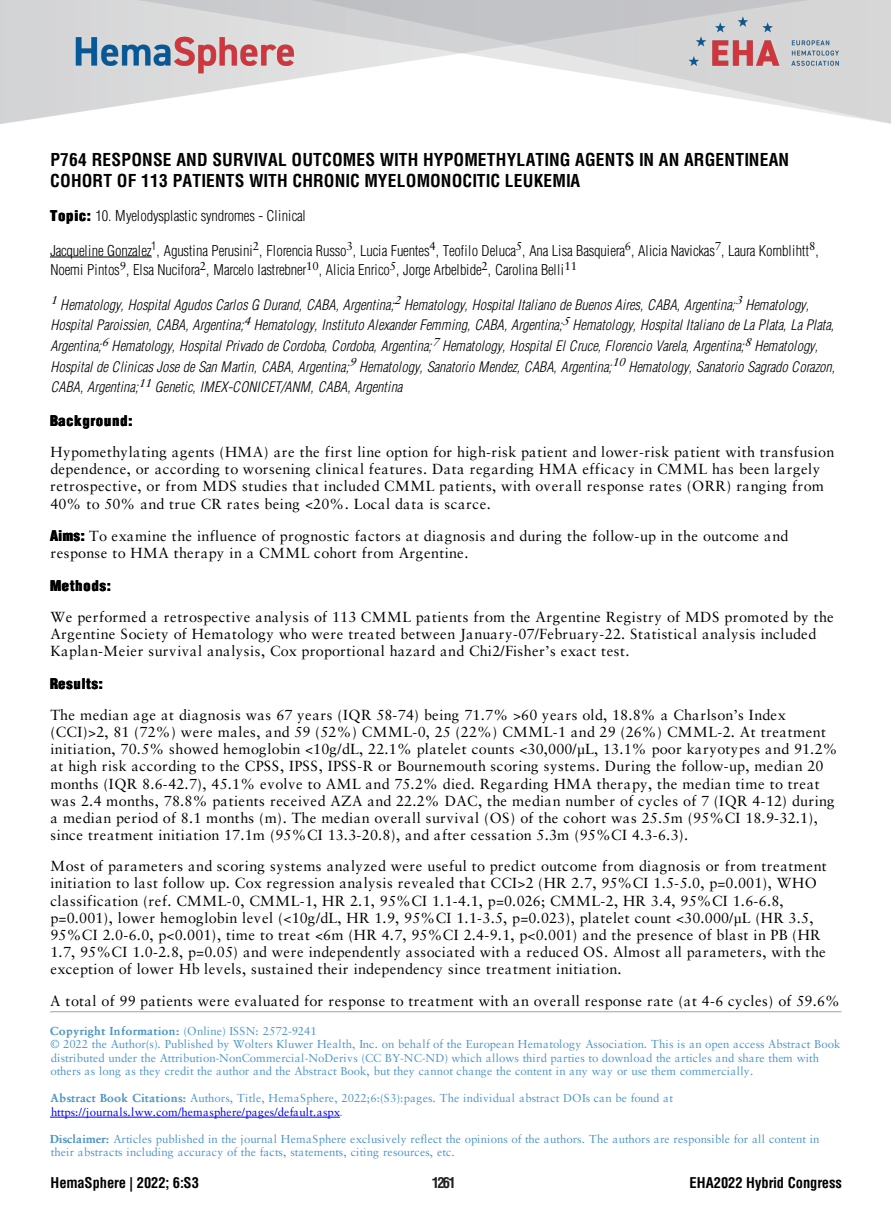
<style>
.page{position:relative;width:891px;height:1215px;background:#fff}
.page>*{position:absolute;margin:0;border:0;box-sizing:border-box;transform-origin:0 0}
.t1{font:700 condensed 21.6px/21.6px "Helvetica LT Std Cond";letter-spacing:.01em;color:#000}
.t2{font:italic 300 condensed 18px/20.7px "Helvetica LT Std Cond";color:#000}
.t3{font:300 condensed 18px/35.1px "Helvetica LT Std Cond";letter-spacing:-.01em;color:#000}
.t4{font:700 condensed 18px "Helvetica LT Std Cond";letter-spacing:-.005em;color:#000}
.t5{font:900 condensed 18px "Helvetica LT Std Cond Blk";letter-spacing:.05em;color:#000}
.t6{font:17.1px/17.1px "Sabon LT Std Roman";letter-spacing:.025em;color:#000}
.t7{font:700 condensed 14.7px "Helvetica LT Std";color:#231f20}
.t8{font:13.5px/13.5px "Sabon LT Std Roman";color:#4f96c6}
.t9{font:13.5px/13.5px "Sabon LT Std Roman";letter-spacing:.02em;color:#4f96c6}
.s1{font-family:"Helvetica LT Std Cond Blk";font-weight:900}
.s2{font-style:normal}
.s3{font-family:"Helvetica LT Std Cond Blk";font-weight:900;font-stretch:condensed;font-size:18px}
.s4{color:#00e}
</style>
<div class="page">
<hr style="left:50px;top:257px;width:101px;height:1px;background:#000">
<img style="left:0;top:0;width:891px;height:124px">
<svg style="left:50px;top:1011px;width:792px;height:2px;background:#cfcfcf"></svg>
<hr style="left:50px;top:1117px;width:289px;height:1px;background:#00e">
<p class="t1" style="left:50px;top:150px;width:740px">P764 RESPONSE AND SURVIVAL OUTCOMES WITH HYPOMETHYLATING AGENTS IN AN ARGENTINEAN<br>COHORT OF 113 PATIENTS WITH CHRONIC MYELOMONOCITIC LEUKEMIA</p>
<p class="t3" style="left:50px;top:199px;width:770px"><span class="s1">Topic:</span> 10. Myelodysplastic syndromes - Clinical<br>Jacqueline Gonzalez<sup>1</sup>, Agustina Perusini<sup>2</sup>, Florencia Russo<sup>3</sup>, Lucia Fuentes<sup>4</sup>, Teofilo Deluca<sup>5</sup>, Ana Lisa Basquiera<sup>6</sup>, Alicia Navickas<sup>7</sup>, Laura Kornblihtt<sup>8</sup>,</p>
<p class="t2" style="left:50px;top:254px;width:760px;line-height:34.2px"><span class="s2">Noemi Pintos</span><sup>9</sup><span class="s2">, Elsa Nucifora</span><sup>2</sup><span class="s2">, Marcelo Iastrebner</span><sup>10</sup><span class="s2">, Alicia Enrico</span><sup>5</sup><span class="s2">, Jorge Arbelbide</span><sup>2</sup><span class="s2">, Carolina Belli</span><sup>11<br></sup><sup>1</sup>Hematology, Hospital Agudos Carlos G Durand, CABA, Argentina;<sup>2</sup>Hematology, Hospital Italiano de Buenos Aires, CABA, Argentina;<sup>3</sup>Hematology,</p>
<p class="t2" style="left:50px;top:316px;width:786px">Hospital Paroissien, CABA, Argentina;<sup>4</sup>Hematology, Instituto Alexander Femming, CABA, Argentina;<sup>5</sup>Hematology, Hospital Italiano de La Plata, La Plata, Argentina;<sup>6</sup>Hematology, Hospital Privado de Cordoba, Cordoba, Argentina;<sup>7</sup>Hematology, Hospital El Cruce, Florencio Varela, Argentina;<sup>8</sup>Hematology, Hospital de Clinicas Jose de San Martin, CABA, Argentina;<sup>9</sup>Hematology, Sanatorio Mendez, CABA, Argentina;<sup>10</sup>Hematology, Sanatorio Sagrado Corazon, CABA, Argentina;<sup>11</sup>Genetic, IMEX-CONICET/ANM, CABA, Argentina</p>
<p class="t5" style="left:50px;top:415px;width:84px">Background:</p>
<p class="t6" style="left:50px;top:445px;width:786px">Hypomethylating agents (HMA) are the first line option for high-risk patient and lower-risk patient with transfusion dependence, or according to worsening clinical features. Data regarding HMA efficacy in CMML has been largely retrospective, or from MDS studies that included CMML patients, with overall response rates (ORR) ranging from 40% to 50% and true CR rates being &lt;20%. Local data is scarce.</p>
<p class="t6" style="left:50px;top:529px;width:740px"><span class="s3">Aims:</span> To examine the influence of prognostic factors at diagnosis and during the follow-up in the outcome and response to HMA therapy in a CMML cohort from Argentine.</p>
<p class="t5" style="left:50px;top:579px;width:62px">Methods:</p>
<p class="t6" style="left:50px;top:610px;width:785px">We performed a retrospective analysis of 113 CMML patients from the Argentine Registry of MDS promoted by the<br>Argentine Society of Hematology who were treated between January-07/February-22. Statistical analysis included<br>Kaplan-Meier survival analysis, Cox proportional hazard and Chi2/Fisher’s exact test.</p>
<p class="t5" style="left:50px;top:678px;width:54px">Results:</p>
<p class="t6" style="left:50px;top:708px;width:789px">The median age at diagnosis was 67 years (IQR 58-74) being 71.7% &gt;60 years old, 18.8% a Charlson’s Index (CCI)&gt;2, 81 (72%) were males, and 59 (52%) CMML-0, 25 (22%) CMML-1 and 29 (26%) CMML-2. At treatment initiation, 70.5% showed hemoglobin &lt;10g/dL, 22.1% platelet counts &lt;30,000/µL, 13.1% poor karyotypes and 91.2% at high risk according to the CPSS, IPSS, IPSS-R or Bournemouth scoring systems. During the follow-up, median 20 months (IQR 8.6-42.7), 45.1% evolve to AML and 75.2% died. Regarding HMA therapy, the median time to treat was 2.4 months, 78.8% patients received AZA and 22.2% DAC, the median number of cycles of 7 (IQR 4-12) during a median period of 8.1 months (m). The median overall survival (OS) of the cohort was 25.5m (95%CI 18.9-32.1), since treatment initiation 17.1m (95%CI 13.3-20.8), and after cessation 5.3m (95%CI 4.3-6.3).</p>
<p class="t6" style="left:50px;top:859px;width:778px">Most of parameters and scoring systems analyzed were useful to predict outcome from diagnosis or from treatment initiation to last follow up. Cox regression analysis revealed that CCI&gt;2 (HR 2.7, 95%CI 1.5-5.0, p=0.001), WHO classification (ref. CMML-0, CMML-1, HR 2.1, 95%CI 1.1-4.1, p=0.026; CMML-2, HR 3.4, 95%CI 1.6-6.8, p=0.001), lower hemoglobin level (&lt;10g/dL, HR 1.9, 95%CI 1.1-3.5, p=0.023), platelet count &lt;30.000/µL (HR 3.5, 95%CI 2.0-6.0, p&lt;0.001), time to treat &lt;6m (HR 4.7, 95%CI 2.4-9.1, p&lt;0.001) and the presence of blast in PB (HR 1.7, 95%CI 1.0-2.8, p=0.05) and were independently associated with a reduced OS. Almost all parameters, with the exception of lower Hb levels, sustained their independency since treatment initiation.</p>
<p class="t6" style="left:50px;top:993px;width:791px">A total of 99 patients were evaluated for response to treatment with an overall response rate (at 4-6 cycles) of 59.6%</p>
<p class="t8" style="left:50px;top:1025px;width:792px">Copyright Information: (Online) ISSN: 2572-9241<br>© 2022 the Author(s). Published by Wolters Kluwer Health, Inc. on behalf of the European Hematology Association. This is an open access Abstract Book distributed under the Attribution-NonCommercial-NoDerivs (CC BY-NC-ND) which allows third parties to download the articles and share them with others as long as they credit the author and the Abstract Book, but they cannot change the content in any way or use them commercially.</p>
<p class="t9" style="left:50px;top:1092px;width:624px">Abstract Book Citations: Authors, Title, HemaSphere, 2022;6:(S3):pages. The individual abstract DOIs can be found at <span class="s4">https://journals.lww.com/hemasphere/pages/default.aspx</span>.</p>
<p class="t8" style="left:50px;top:1133px;width:771px">Disclaimer: Articles published in the journal HemaSphere exclusively reflect the opinions of the authors. The authors are responsible for all content in their abstracts including accuracy of the facts, statements, citing resources, etc.</p>
<p class="t4" style="left:50px;top:1177px;width:150px">HemaSphere | 2022; 6:S3</p>
<p class="t4" style="left:690px;top:1177px;width:154px">EHA2022 Hybrid Congress</p>
<p class="t7" style="left:432px;top:1174px;width:25px">1261</p>
</div>
